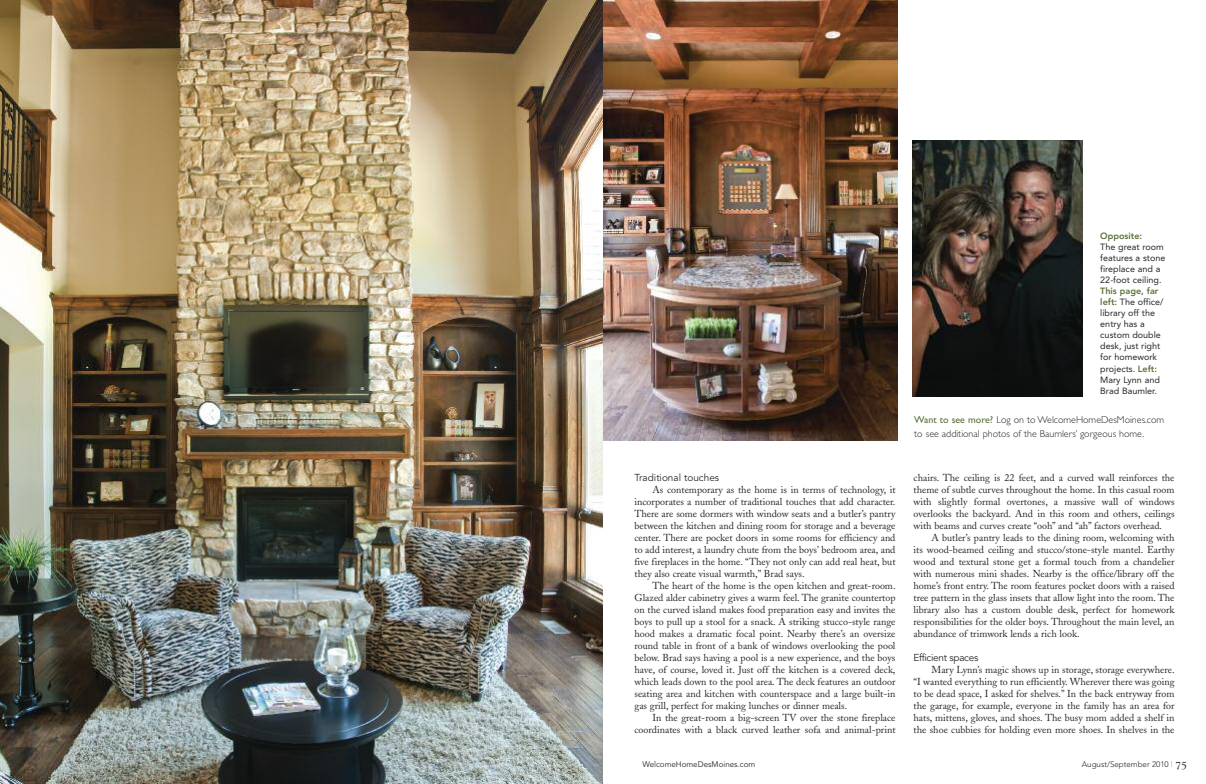
<style>
.page{position:relative;width:1206px;height:784px;background:#fff}
.page>*{position:absolute;margin:0;border:0;box-sizing:border-box;transform-origin:0 0}
.t1{font:10px/12px "Adobe Caslon";color:#272627;text-align:justify}
.t2{font:300 10px/14px "Gill Sans";color:#272627}
.t3{font:10px "Avenir";color:#272627}
.t4{font:10px "Avenir";letter-spacing:-.03em;color:#272627}
.t5{font:9px/11px "Avenir";color:#272627}
.t6{font:800 9px "Avenir";color:#5b713b}
.t7{font:8px "Avenir";color:#272627}
.t8{font:300 8px "Avenir";color:#272627}
.s1{font-weight:800;color:#5b713b}
.s2{font-weight:400;color:#5b713b}
.s3{color:#939393}
.s4{font-family:"Goudy SC";font-weight:400;font-size:12px}
</style>
<div class="page">
<img style="left:0;top:0;width:603px;height:783px">
<img style="left:603px;top:0;width:294px;height:440px">
<img style="left:913px;top:140px;width:169px;height:256px">
<p class="t3" style="left:634px;top:472px;width:86px">Traditional touches</p>
<p class="t1" style="left:634px;top:484px;width:263px;text-indent:18px">As contemporary as the home is in terms of technology, it incorporates a number of traditional touches that add character.<br>There are some dormers with window seats and a butler’s pantry between the kitchen and dining room for storage and a beverage center. There are pocket doors in some rooms for efficiency and to add interest, a laundry chute from the boys’ bedroom area, and five fireplaces in the home. “They not only can add real heat, but they also create visual warmth,” Brad says.</p>
<p class="t1" style="left:635px;top:580px;width:263px;text-indent:18px">The heart of the home is the open kitchen and great-room.<br>Glazed alder cabinetry gives a warm feel. The granite countertop on the curved island makes food preparation easy and invites the boys to pull up a stool for a snack. A striking stucco-style range hood makes a dramatic focal point. Nearby there’s an oversize round table in front of a bank of windows overlooking the pool below. Brad says having a pool is a new experience, and the boys have, of course, loved it. Just off the kitchen is a covered deck, which leads down to the pool area. The deck features an outdoor seating area and kitchen with counterspace and a large built-in gas grill, perfect for making lunches or dinner meals.</p>
<p class="t1" style="left:635px;top:712px;width:263px;text-align:right">In the great-room a big-screen TV over the stone fireplace coordinates with a black curved leather sofa and animal-print</p>
<p class="t6" style="left:1100px;top:232px;width:43px">Opposite:</p>
<p class="t5" style="left:1100px;top:242px;width:67px">The great room features a stone fireplace and a<br>22-foot ceiling.</p>
<p class="t5" style="left:1100px;top:286px;width:65px"><span class="s1">This page, far left:</span> The office/ library off the entry has a custom double desk, just right for homework projects. <span class="s1">Left:<br></span>Mary Lynn and<br>Brad Baumler.</p>
<p class="t2" style="left:914px;top:412px;width:251px"><span class="s2">Want to see more?</span> Log on to WelcomeHomeDesMoines.com to see additional photos of the Baumlers’ gorgeous home.</p>
<p class="t1" style="left:914px;top:472px;width:263px">chairs. The ceiling is 22 feet, and a curved wall reinforces the theme of subtle curves throughout the home. In this casual room with slightly formal overtones, a massive wall of windows overlooks the backyard. And in this room and others, ceilings with beams and curves create “ooh” and “ah” factors overhead.</p>
<p class="t1" style="left:914px;top:532px;width:263px;text-indent:18px">A butler’s pantry leads to the dining room, welcoming with its wood-beamed ceiling and stucco/stone-style mantel. Earthy wood and textural stone get a formal touch from a chandelier with numerous mini shades. Nearby is the office/library off the home’s front entry. The room features pocket doors with a raised tree pattern in the glass insets that allow light into the room. The library also has a custom double desk, perfect for homework responsibilities for the older boys. Throughout the main level, an abundance of trimwork lends a rich look.</p>
<p class="t4" style="left:914px;top:652px;width:66px">Efficient spaces</p>
<p class="t1" style="left:914px;top:664px;width:263px;text-indent:18px">Mary Lynn’s magic shows up in storage, storage everywhere. “I wanted everything to run efficiently. Wherever there was going to be dead space, I asked for shelves.” In the back entryway from the garage, for example, everyone in the family has an area for hats, mittens, gloves, and shoes. The busy mom added a shelf in the shoe cubbies for holding even more shoes. In shelves in the</p>
<p class="t7" style="left:642px;top:760px;width:114px">WelcomeHomeDesMoines.com</p>
<p class="t8" style="left:1082px;top:760px;width:107px">August/September 2010 <span class="s3">|</span> <span class="s4">75</span></p>
</div>
